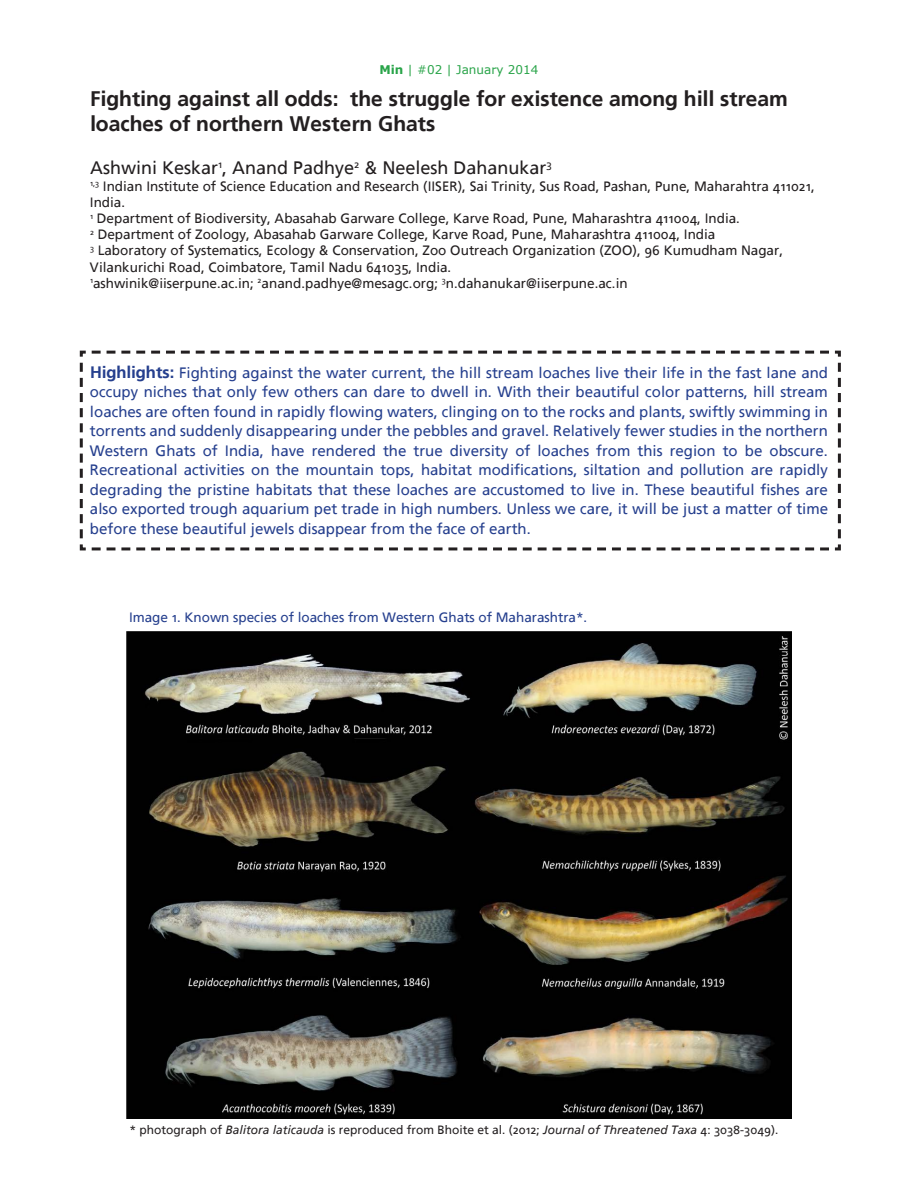
<style>
.page{position:relative;width:918px;height:1188px;background:#fff}
.page>*{position:absolute;margin:0;border:0;box-sizing:border-box;transform-origin:0 0}
.t1{font:700 21px/25.2px "Frutiger Linotype";color:#231f20}
.t2{font:18px "Frutiger Linotype";color:#231f20}
.t3{font:15px/19.5px "Frutiger Linotype";color:#253f8e;text-align:justify}
.t4{font:13.5px/16.2px "Frutiger Linotype";color:#231f20}
.t5{font:13.5px "Frutiger Linotype";color:#253f8e}
.t6{font:12px "Frutiger Linotype";color:#231f20}
.t7{font:12px "Verdana";color:#29a449}
.s1{font-weight:700}
.s2{font-weight:700;font-size:16.5px}
.s3{font-style:italic}
</style>
<div class="page">
<img style="left:126px;top:631px;width:665px;height:487px">
<svg style="left:79px;top:350px;width:762px;height:201px"></svg>
<p class="t7" style="left:380px;top:62px;width:160px"><span class="s1">Min</span> | #02 | January 2014</p>
<p class="t1" style="left:90px;top:86px;width:699px">Fighting against all odds: the struggle for existence among hill stream loaches of northern Western Ghats</p>
<p class="t2" style="left:90px;top:157px;width:463px">Ashwini Keskar<sup>1</sup>, Anand Padhye<sup>2</sup> &amp; Neelesh Dahanukar<sup>3</sup></p>
<p class="t4" style="left:90px;top:178px;width:726px"><sup>1,3</sup> Indian Institute of Science Education and Research (IISER), Sai Trinity, Sus Road, Pashan, Pune, Maharahtra 411021,<br>India.</p>
<p class="t4" style="left:90px;top:210px;width:652px"><sup>1</sup> Department of Biodiversity, Abasahab Garware College, Karve Road, Pune, Maharashtra 411004, India.</p>
<p class="t4" style="left:90px;top:226px;width:627px"><sup>2</sup> Department of Zoology, Abasahab Garware College, Karve Road, Pune, Maharashtra 411004, India</p>
<p class="t4" style="left:90px;top:243px;width:695px"><sup>3</sup> Laboratory of Systematics, Ecology &amp; Conservation, Zoo Outreach Organization (ZOO), 96 Kumudham Nagar,<br>Vilankurichi Road, Coimbatore, Tamil Nadu 641035, India.</p>
<p class="t4" style="left:90px;top:275px;width:539px"><sup>1</sup>ashwinik@iiserpune.ac.in; <sup>2</sup>anand.padhye@mesagc.org; <sup>3</sup>n.dahanukar@iiserpune.ac.in</p>
<p class="t3" style="left:90px;top:363px;width:740px"><span class="s2">Highlights:</span> Fighting against the water current, the hill stream loaches live their life in the fast lane and occupy niches that only few others can dare to dwell in. With their beautiful color patterns, hill stream loaches are often found in rapidly flowing waters, clinging on to the rocks and plants, swiftly swimming in torrents and suddenly disappearing under the pebbles and gravel. Relatively fewer studies in the northern Western Ghats of India, have rendered the true diversity of loaches from this region to be obscure.<br>Recreational activities on the mountain tops, habitat modifications, siltation and pollution are rapidly degrading the pristine habitats that these loaches are accustomed to live in. These beautiful fishes are also exported trough aquarium pet trade in high numbers. Unless we care, it will be just a matter of time before these beautiful jewels disappear from the face of earth.</p>
<p class="t5" style="left:129px;top:609px;width:460px">Image 1. Known species of loaches from Western Ghats of Maharashtra*.</p>
<p class="t6" style="left:129px;top:1122px;width:651px">* photograph of <span class="s3">Balitora laticauda</span> is reproduced from Bhoite et al. (2012; <span class="s3">Journal of Threatened Taxa</span> 4: 3038-3049).</p>
</div>
